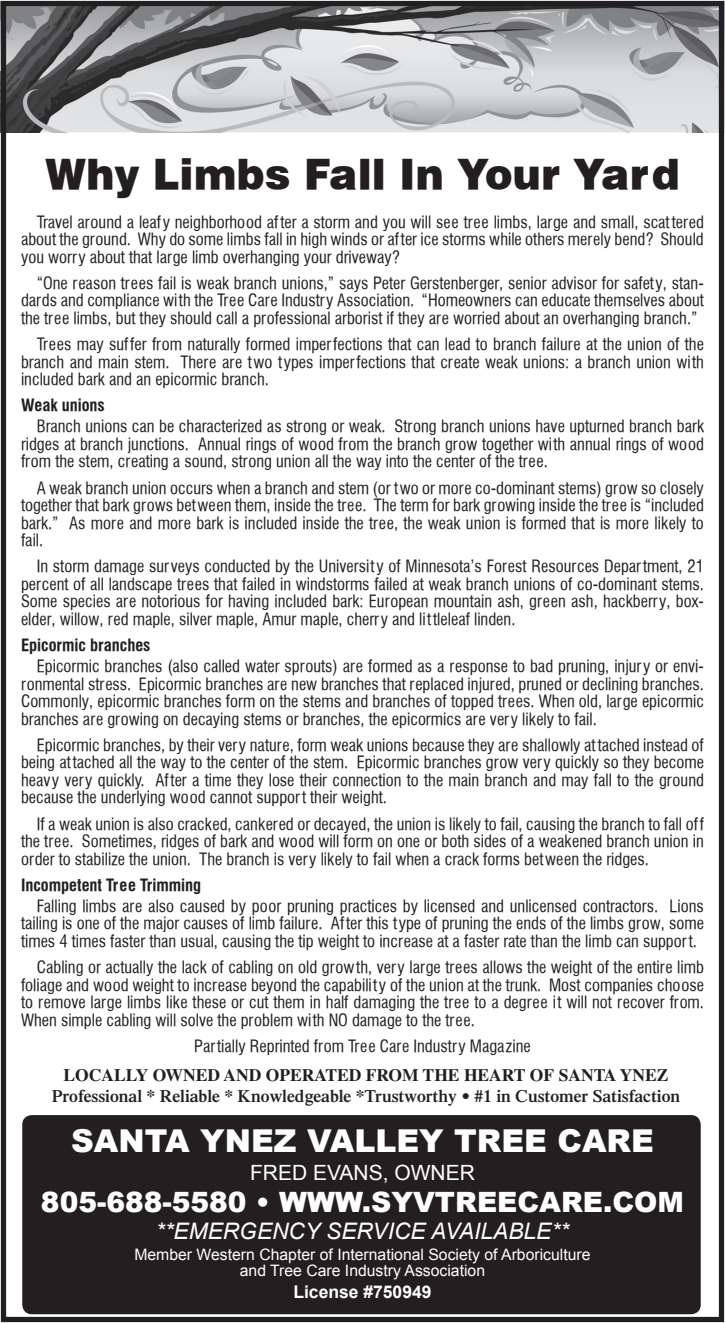
<style>
.page{position:relative;width:725px;height:1323px;background:#fff}
.page>*{position:absolute;margin:0;border:0;box-sizing:border-box;transform-origin:0 0}
.t1{font:900 42px "Halvett";color:#231f20}
.t2{font:900 31.5px "Arial";color:#fff}
.t3{font:900 28px "Arial";color:#fff}
.t4{font:italic 22.75px "Arial";color:#fff}
.t5{font:21px "Arial";color:#fff}
.t6{font:600 17.5px "Times";color:#231f20}
.t7{font:700 17.5px "Times";color:#231f20}
.t8{font:700 17.5px "Arial";color:#fff}
.t9{font:16.62px/17.5px "Halvett Condensed";color:#231f20;text-align:justify}
.t10{font:700 condensed 16.62px "Halvett";color:#231f20}
.t11{font:15.75px/15.8px "Arial";color:#fff;text-align:center}
</style>
<div class="page">
<div style="left:22px;top:1115px;width:679px;height:198px;background:#231f20"></div>
<img style="left:0;top:2px;width:718px;height:131px">
<div style="left:1px;top:1px;width:723px;height:1321px;border:5px solid #231f20"></div>
<h1 class="t1" style="left:45px;top:149px;width:636px">Why Limbs Fall In Your Yard</h1>
<p class="t9" style="left:21px;top:213px;width:684px;text-indent:16px">Travel around a leafy neighborhood after a storm and you will see tree limbs, large and small, scattered about the ground. Why do some limbs fall in high winds or after ice storms while others merely bend? Should you worry about that large limb overhanging your driveway?</p>
<p class="t9" style="left:21px;top:274px;width:684px;text-indent:16px">“One reason trees fail is weak branch unions,” says Peter Gerstenberger, senior advisor for safety, stan&shy;dards and compliance with the Tree Care Industry Association. “Homeowners can educate themselves about the tree limbs, but they should call a professional arborist if they are worried about an overhanging branch.”</p>
<p class="t9" style="left:21px;top:335px;width:684px;text-indent:16px">Trees may suffer from naturally formed imperfections that can lead to branch failure at the union of the branch and main stem. There are two types imperfections that create weak unions: a branch union with included bark and an epicormic branch.</p>
<p class="t10" style="left:21px;top:395px;width:85px">Weak unions</p>
<p class="t9" style="left:21px;top:418px;width:684px;text-indent:16px">Branch unions can be characterized as strong or weak. Strong branch unions have upturned branch bark ridges at branch junctions. Annual rings of wood from the branch grow together with annual rings of wood from the stem, creating a sound, strong union all the way into the center of the tree.</p>
<p class="t9" style="left:21px;top:479px;width:684px;text-indent:16px">A weak branch union occurs when a branch and stem (or two or more co-dominant stems) grow so closely together that bark grows between them, inside the tree. The term for bark growing inside the tree is “included bark.” As more and more bark is included inside the tree, the weak union is formed that is more likely to fail.</p>
<p class="t9" style="left:21px;top:558px;width:684px;text-indent:16px">In storm damage surveys conducted by the University of Minnesota’s Forest Resources Department, 21 percent of all landscape trees that failed in windstorms failed at weak branch unions of co-dominant stems.<br>Some species are notorious for having included bark: European mountain ash, green ash, hackberry, box&shy;elder, willow, red maple, silver maple, Amur maple, cherry and littleleaf linden.</p>
<p class="t10" style="left:21px;top:635px;width:131px">Epicormic branches</p>
<p class="t9" style="left:21px;top:657px;width:684px;text-indent:16px">Epicormic branches (also called water sprouts) are formed as a response to bad pruning, injury or envi&shy;ronmental stress. Epicormic branches are new branches that replaced injured, pruned or declining branches.<br>Commonly, epicormic branches form on the stems and branches of topped trees. When old, large epicormic branches are growing on decaying stems or branches, the epicormics are very likely to fail.</p>
<p class="t9" style="left:21px;top:736px;width:684px;text-indent:16px">Epicormic branches, by their very nature, form weak unions because they are shallowly attached instead of being attached all the way to the center of the stem. Epicormic branches grow very quickly so they become heavy very quickly. After a time they lose their connection to the main branch and may fall to the ground because the underlying wood cannot support their weight.</p>
<p class="t9" style="left:21px;top:815px;width:684px;text-indent:16px">If a weak union is also cracked, cankered or decayed, the union is likely to fail, causing the branch to fall off the tree. Sometimes, ridges of bark and wood will form on one or both sides of a weakened branch union in order to stabilize the union. The branch is very likely to fail when a crack forms between the ridges.</p>
<p class="t10" style="left:21px;top:875px;width:182px">Incompetent Tree Trimming</p>
<p class="t9" style="left:21px;top:897px;width:684px;text-indent:16px">Falling limbs are also caused by poor pruning practices by licensed and unlicensed contractors. Lions tailing is one of the major causes of limb failure. After this type of pruning the ends of the limbs grow, some times 4 times faster than usual, causing the tip weight to increase at a faster rate than the limb can support.</p>
<p class="t9" style="left:21px;top:958px;width:684px;text-indent:16px">Cabling or actually the lack of cabling on old growth, very large trees allows the weight of the entire limb foliage and wood weight to increase beyond the capability of the union at the trunk. Most companies choose to remove large limbs like these or cut them in half damaging the tree to a degree it will not recover from.<br>When simple cabling will solve the problem with NO damage to the tree.</p>
<p class="t9" style="left:194px;top:1037px;width:338px">Partially Reprinted from Tree Care Industry Magazine</p>
<p class="t7" style="left:63px;top:1065px;width:606px">LOCALLY OWNED AND OPERATED FROM THE HEART OF SANTA YNEZ</p>
<p class="t6" style="left:52px;top:1086px;width:630px">Professional * Reliable * Knowledgeable *Trustworthy • #1 in Customer Satisfaction</p>
<h2 class="t2" style="left:71px;top:1118px;width:584px">SANTA YNEZ VALLEY TREE CARE</h2>
<p class="t5" style="left:250px;top:1159px;width:226px">FRED EVANS, OWNER</p>
<h3 class="t3" style="left:41px;top:1181px;width:644px">805-688-5580 • WWW.SYVTREECARE.COM</h3>
<h3 class="t4" style="left:156px;top:1216px;width:415px">**EMERGENCY SERVICE AVAILABLE**</h3>
<p class="t11" style="left:134px;top:1247px;width:457px">Member Western Chapter of International Society of Arboriculture and Tree Care Industry Association</p>
<p class="t8" style="left:293px;top:1281px;width:140px">License #750949</p>
</div>
